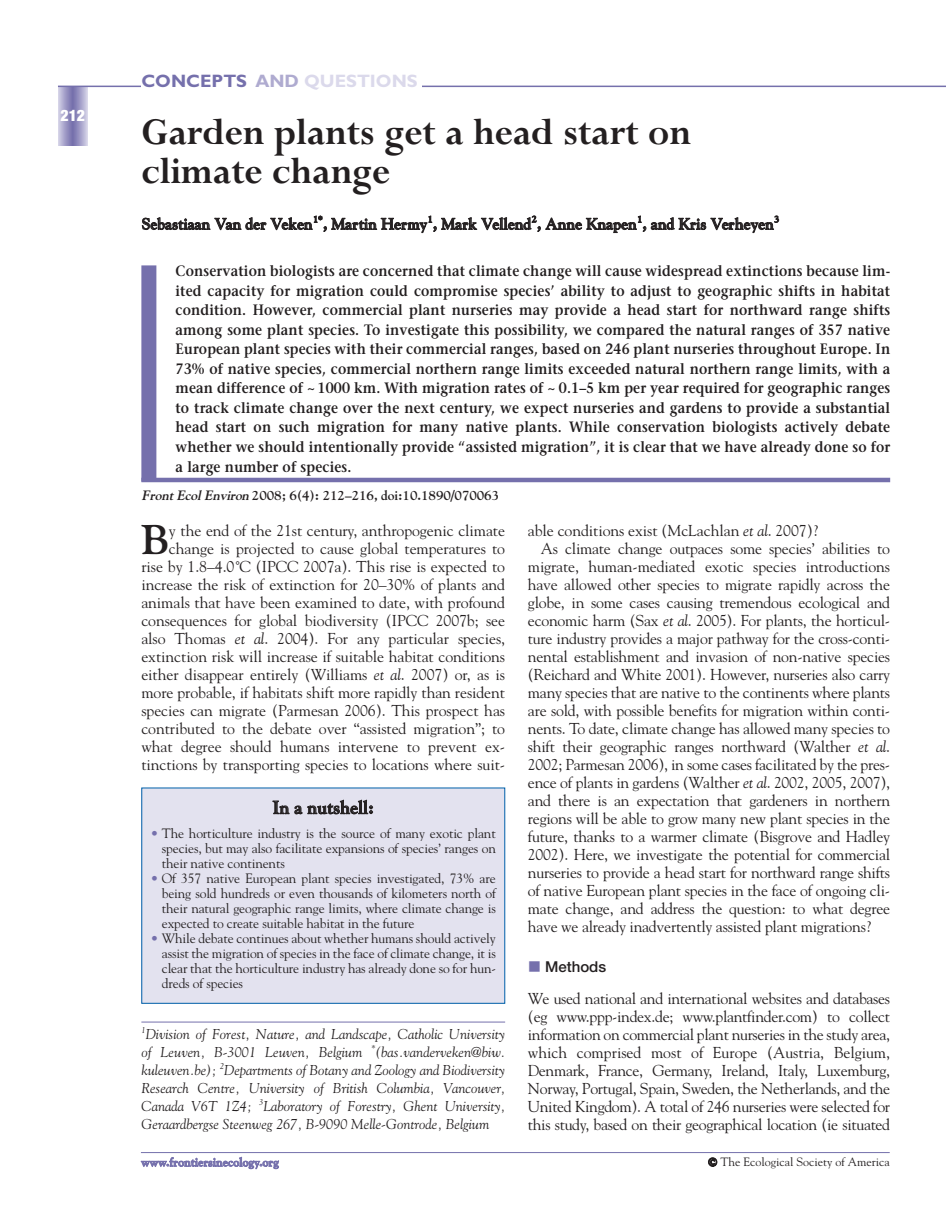
<style>
.page{position:relative;width:946px;height:1218px;background:#fff}
.page>*{position:absolute;margin:0;border:0;box-sizing:border-box;transform-origin:0 0}
.t1{font:700 42px/39px "Lapidary 333 BT";color:#231f20}
.t2{font:700 41.4px "Goudy";color:#231f20}
.t3{font:700 18px "Gill Sans";color:#dbd9eb}
.t4{font:700 18px "Goudy";color:#231f20}
.t5{font:15.75px/18px "Goudy";letter-spacing:-.015em;color:#231f20;text-align:right}
.t6{font:700 15.75px "Goudy";letter-spacing:-.005em;color:#231f20}
.t7{font:900 condensed 15.75px "Helvetica Neue";color:#fff}
.t8{font:600 15px/19.5px "Stone Serif";letter-spacing:.01em;color:#231f20;text-align:justify;scale:.9 1}
.t9{font:500 15px "Helvetica Neue";color:#231f20}
.t10{font:italic 14.25px/18px "Goudy";color:#231f20}
.t11{font:13.5px/15px "Goudy";letter-spacing:-.01em;color:#231f20;text-align:justify}
.t12{font:700 13.5px "Goudy";letter-spacing:-.005em;color:#231f20}
.t13{font:12px "Goudy";color:#231f20}
.t14{font:700 12px "Goudy";color:#7570ac}
.t15{font:italic 8.55px "Goudy";color:#231f20}
.s1{color:#7570ac}
.s2{color:#afabd0}
.s3{font-style:italic}
.s4{font-weight:700}
</style>
<div class="page">
<div style="left:58px;top:86px;width:30px;height:60px;background:#dcdaeb"></div>
<div style="left:59px;top:86px;width:28px;height:60px;background:#d4d2e6"></div>
<div style="left:59px;top:86px;width:27px;height:60px;background:#d1cee5"></div>
<div style="left:60px;top:86px;width:26px;height:60px;background:#cbc8e1"></div>
<div style="left:60px;top:86px;width:25px;height:60px;background:#c7c4df"></div>
<div style="left:61px;top:86px;width:24px;height:60px;background:#c3c1dd"></div>
<div style="left:61px;top:86px;width:23px;height:60px;background:#bfbdda"></div>
<div style="left:62px;top:86px;width:22px;height:60px;background:#bbb8d8"></div>
<div style="left:62px;top:86px;width:21px;height:60px;background:#b8b4d5"></div>
<div style="left:63px;top:86px;width:20px;height:60px;background:#b2afd2"></div>
<div style="left:64px;top:86px;width:18px;height:60px;background:#aba7ce"></div>
<div style="left:65px;top:86px;width:16px;height:60px;background:#a5a1ca"></div>
<div style="left:66px;top:86px;width:14px;height:60px;background:#9e9ac5"></div>
<div style="left:67px;top:86px;width:12px;height:60px;background:#9792c1"></div>
<div style="left:68px;top:86px;width:10px;height:60px;background:#918cbd"></div>
<div style="left:69px;top:86px;width:8px;height:60px;background:#8985b9"></div>
<div style="left:70px;top:86px;width:6px;height:60px;background:#8580b6"></div>
<hr style="left:71px;top:86px;width:4px;height:60px;background:#7f79b2">
<hr style="left:72px;top:86px;width:1px;height:60px;background:#7772ad">
<hr style="left:73px;top:86px;width:1px;height:60px;background:#7570ac">
<hr style="left:58px;top:86px;width:874px;height:1px;background:#7570ac">
<svg style="left:932px;top:86px;width:13px;height:1px"></svg>
<hr style="left:141px;top:1152px;width:748px;height:1px;background:#7570ac">
<div style="left:141px;top:62px;width:281px;height:29px;background:#fff"></div>
<div style="left:141px;top:265px;width:15px;height:216px;background:#7570ac"></div>
<hr style="left:141px;top:478px;width:749px;height:4px;background:#7570ac">
<hr style="left:141px;top:1021px;width:364px;height:1px;background:#7570ac">
<div style="left:142px;top:788px;width:362px;height:215px;background:#e3e2ef"></div>
<p class="t7" style="left:61px;top:110px;width:26px">212</p>
<p class="t3" style="left:141px;top:75px;width:278px"><span class="s1">CONCEPTS</span> <span class="s2">AND</span> QUESTIONS</p>
<h1 class="t1" style="left:141px;top:118px;width:551px">Garden plants get a head start on climate change</h1>
<p class="t6" style="left:142px;top:218px;width:639px">Sebastiaan Van der Veken<sup>1*</sup>, Martin Hermy<sup>1</sup>, Mark Vellend<sup>2</sup>, Anne Knapen<sup>1</sup>, and Kris Verheyen<sup>3</sup></p>
<p class="t8" style="left:175px;top:263px;width:795px">Conservation biologists are concerned that climate change will cause widespread extinctions because lim&shy;ited capacity for migration could compromise species’ ability to adjust to geographic shifts in habitat condition. However, commercial plant nurseries may provide a head start for northward range shifts among some plant species. To investigate this possibility, we compared the natural ranges of 357 native European plant species with their commercial ranges, based on 246 plant nurseries throughout Europe. In 73% of native species, commercial northern range limits exceeded natural northern range limits, with a mean difference of ~ 1000 km. With migration rates of ~ 0.1–5 km per year required for geographic ranges to track climate change over the next century, we expect nurseries and gardens to provide a substantial head start on such migration for many native plants. While conservation biologists actively debate whether we should intentionally provide “assisted migration”, it is clear that we have already done so for a large number of species.</p>
<p class="t12" style="left:141px;top:489px;width:359px"><span class="s3">FrontEcolEnviron</span> 2008; 6(4): 212–216, doi:10.1890/070063</p>
<p class="t5" style="left:141px;top:522px;width:365px">y the end of the 21st century, anthropogenic climate change is projected to cause global temperatures to<br>rise by 1.8–4.0˚C (IPCC 2007a). This rise is expected to increase the risk of extinction for 20–30% of plants and animals that have been examined to date, with profound consequences for global biodiversity (IPCC 2007b; see also Thomas <span class="s3">et al</span>. 2004). For any particular species, extinction risk will increase if suitable habitat conditions either disappear entirely (Williams <span class="s3">et al</span>. 2007) or, as is more probable, if habitats shift more rapidly than resident species can migrate (Parmesan 2006). This prospect has contributed to the debate over “assisted migration”; to what degree should humans intervene to prevent ex&shy;tinctions by transporting species to locations where suit-</p>
<p class="t5" style="left:528px;top:522px;width:291px">able conditions exist (McLachlan <span class="s3">et al</span>. 2007)?</p>
<h2 class="t2" style="left:141px;top:522px;width:29px">B</h2>
<p class="t5" style="left:540px;top:540px;width:351px">As climate change outpaces some species’ abilities to</p>
<p class="t5" style="left:528px;top:558px;width:364px">migrate, human-mediated exotic species introductions</p>
<p class="t5" style="left:528px;top:576px;width:364px">have allowed other species to migrate rapidly across the</p>
<p class="t5" style="left:528px;top:594px;width:364px">globe, in some cases causing tremendous ecological and</p>
<p class="t5" style="left:528px;top:612px;width:364px">economic harm (Sax <span class="s3">et al</span>. 2005). For plants, the horticul-</p>
<p class="t5" style="left:528px;top:630px;width:364px">ture industry provides a major pathway for the cross-conti-</p>
<p class="t5" style="left:528px;top:648px;width:364px">nental establishment and invasion of non-native species</p>
<p class="t5" style="left:528px;top:666px;width:364px">(Reichard and White 2001). However, nurseries also carry</p>
<p class="t5" style="left:528px;top:684px;width:364px">many species that are native to the continents where plants</p>
<p class="t5" style="left:528px;top:702px;width:364px">are sold, with possible benefits for migration within conti-</p>
<p class="t5" style="left:528px;top:720px;width:364px">nents. To date, climate change has allowed many species to</p>
<p class="t5" style="left:528px;top:738px;width:364px">shift their geographic ranges northward (Walther <span class="s3">et al</span>.</p>
<p class="t5" style="left:528px;top:756px;width:364px">2002; Parmesan 2006), in some cases facilitated by the pres-</p>
<p class="t5" style="left:528px;top:774px;width:364px">ence of plants in gardens (Walther <span class="s3">et al</span>. 2002, 2005, 2007),</p>
<p class="t5" style="left:528px;top:792px;width:364px">and there is an expectation that gardeners in northern</p>
<p class="t5" style="left:528px;top:810px;width:364px">regions will be able to grow many new plant species in the</p>
<p class="t5" style="left:528px;top:828px;width:364px">future, thanks to a warmer climate (Bisgrove and Hadley</p>
<p class="t5" style="left:528px;top:846px;width:364px">2002). Here, we investigate the potential for commercial</p>
<p class="t5" style="left:528px;top:864px;width:364px">nurseries to provide a head start for northward range shifts</p>
<p class="t5" style="left:528px;top:882px;width:364px">of native European plant species in the face of ongoing cli-</p>
<p class="t5" style="left:528px;top:900px;width:364px">mate change, and address the question: to what degree</p>
<p class="t5" style="left:528px;top:918px;width:344px">have we already inadvertently assisted plant migrations?</p>
<p class="t9" style="left:545px;top:961px;width:63px">Methods</p>
<p class="t5" style="left:528px;top:990px;width:364px;text-align:justify">We used national and international websites and databases (eg www.ppp-index.de; www.plantfinder.com) to collect information on commercial plant nurseries in the study area, which comprised most of Europe (Austria, Belgium, Denmark, France, Germany, Ireland, Italy, Luxemburg, Norway, Portugal, Spain, Sweden, the Netherlands, and the United Kingdom). A total of 246 nurseries were selected for this study, based on their geographical location (ie situated</p>
<p class="t4" style="left:272px;top:800px;width:103px">In a nutshell:</p>
<p class="t11" style="left:162px;top:826px;width:335px;text-indent:-11px"><span class="s1">•</span> The horticulture industry is the source of many exotic plant species, but may also facilitate expansions of species’ ranges on their native continents</p>
<p class="t11" style="left:162px;top:871px;width:335px;text-indent:-11px"><span class="s1">•</span> Of 357 native European plant species investigated, 73% are being sold hundreds or even thousands of kilometers north of their natural geographic range limits, where climate change is expected to create suitable habitat in the future</p>
<p class="t11" style="left:162px;top:931px;width:335px;text-indent:-11px"><span class="s1">•</span> While debate continues about whether humans should actively assist the migration of species in the face of climate change, it is clear that the horticulture industry has already done so for hun&shy;dreds of species</p>
<p class="t15" style="left:141px;top:1026px;width:6px">1</p>
<p class="t10" style="left:141px;top:1026px;width:365px">Division of Forest, Nature, and Landscape, Catholic University of Leuven, B-3001 Leuven, Belgium</p>
<p class="t15" style="left:371px;top:1044px;width:6px">*</p>
<p class="t10" style="left:375px;top:1044px;width:131px">(bas.vanderveken@biw.</p>
<p class="t10" style="left:141px;top:1062px;width:77px">kuleuven.be);</p>
<p class="t15" style="left:220px;top:1062px;width:6px">2</p>
<p class="t10" style="left:141px;top:1062px;width:365px;text-align:justify;text-indent:83px">Departments of Botany and Zoology and Biodiversity Research Centre, University of British Columbia, Vancouver, Canada V6T 1Z4;</p>
<p class="t15" style="left:259px;top:1098px;width:6px">3</p>
<p class="t10" style="left:141px;top:1098px;width:365px;text-indent:122px">Laboratory of Forestry, Ghent University,<br>Geraardbergse Steenweg 267, B-9090 Melle-Gontrode, Belgium</p>
<p class="t14" style="left:141px;top:1157px;width:139px">www.frontiersinecology.org</p>
<p class="t13" style="left:708px;top:1157px;width:183px"><span class="s4">©</span> The Ecological Society of America</p>
</div>
